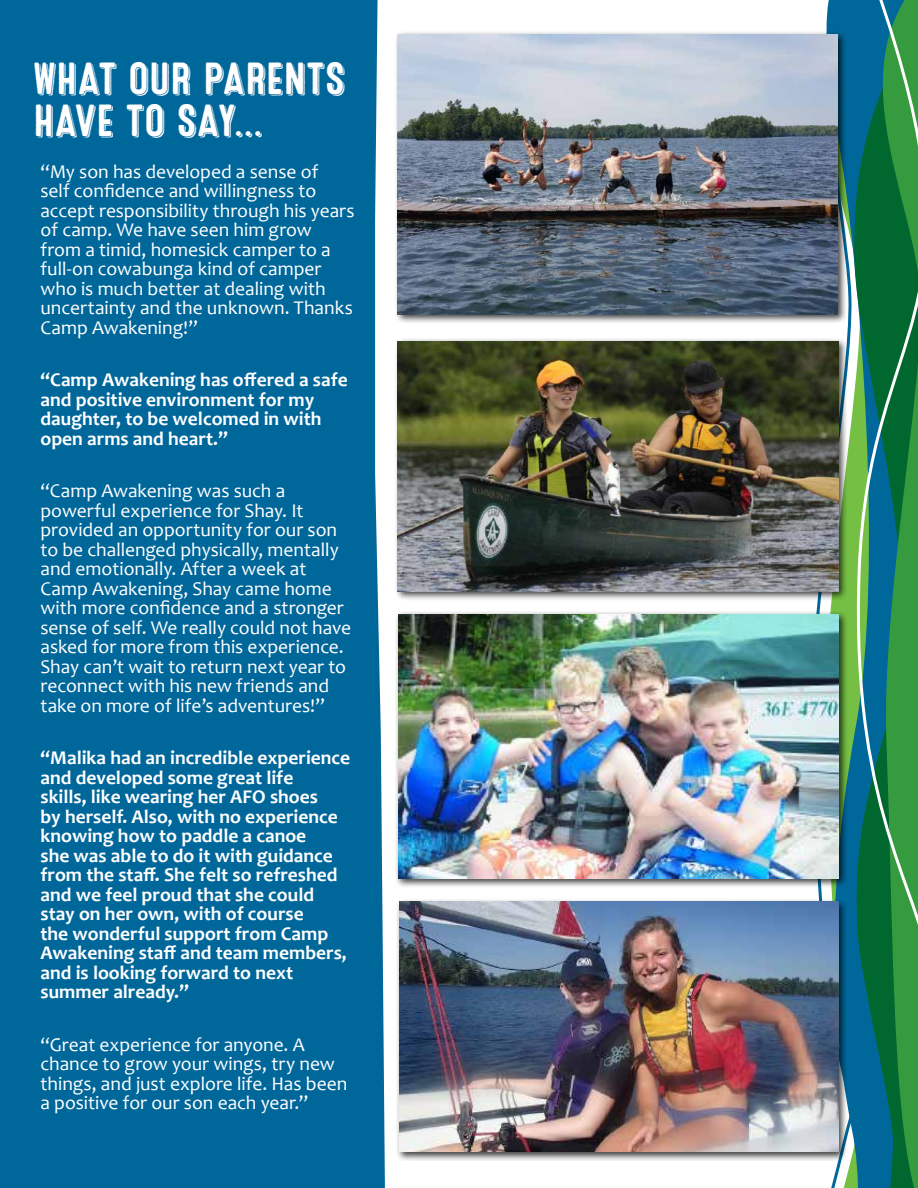
<style>
.page{position:relative;width:918px;height:1188px;background:#fff}
.page>*{position:absolute;margin:0;border:0;box-sizing:border-box;transform-origin:0 0}
.t1{font:45px/42px "Microbrew One D";letter-spacing:-.015em;color:#fff}
.t2{font:19.5px/19.5px "Candara";color:#fff}
.t3{font:700 19.5px/19.5px "Candara";color:#fff}
</style>
<div class="page">
<svg style="left:826px;top:0;width:24px;height:1188px"></svg>
<svg style="left:850px;top:0;width:68px;height:1188px;background:#22825e"></svg>
<div style="left:0;top:0;width:385px;height:1188px;background:#00679b"></div>
<div style="left:394px;top:338px;width:454px;height:263px;background:#000;opacity:.75"></div>
<img style="left:398px;top:341px;width:441px;height:251px">
<div style="left:395px;top:611px;width:453px;height:278px;background:#000;opacity:.75"></div>
<img style="left:398px;top:614px;width:441px;height:265px">
<div style="left:396px;top:898px;width:452px;height:263px;background:#000;opacity:.75"></div>
<img style="left:399px;top:902px;width:440px;height:250px">
<div style="left:394px;top:31px;width:454px;height:293px;background:#000;opacity:.75"></div>
<img style="left:398px;top:34px;width:440px;height:280px">
<h1 class="t1" style="left:33px;top:60px;width:314px">WHAT OUR PARENTS<br>HAVE TO SAY...</h1>
<p class="t2" style="left:40px;top:162px;width:316px">“My son has developed a sense of<br>self confidence and willingness to accept responsibility through his years of camp. We have seen him grow from a timid, homesick camper to a full-on cowabunga kind of camper who is much better at dealing with uncertainty and the unknown. Thanks<br>Camp Awakening!”</p>
<p class="t3" style="left:40px;top:370px;width:309px">“Camp Awakening has offered a safe and positive environment for my daughter, to be welcomed in with open arms and heart.”</p>
<p class="t2" style="left:40px;top:481px;width:312px">“Camp Awakening was such a powerful experience for Shay. It provided an opportunity for our son to be challenged physically, mentally and emotionally. After a week at Camp Awakening, Shay came home with more confidence and a stronger sense of self. We really could not have asked for more from this experience.<br>Shay can’t wait to return next year to reconnect with his new friends and take on more of life’s adventures!”</p>
<p class="t3" style="left:40px;top:748px;width:311px">“Malika had an incredible experience and developed some great life<br>skills, like wearing her AFO shoes<br>by herself. Also, with no experience knowing how to paddle a canoe<br>she was able to do it with guidance from the staff. She felt so refreshed and we feel proud that she could stay on her own, with of course<br>the wonderful support from Camp<br>Awakening staff and team members, and is looking forward to next summer already.”</p>
<p class="t2" style="left:40px;top:1035px;width:308px">“Great experience for anyone. A chance to grow your wings, try new things, and just explore life. Has been a positive for our son each year.”</p>
</div>
